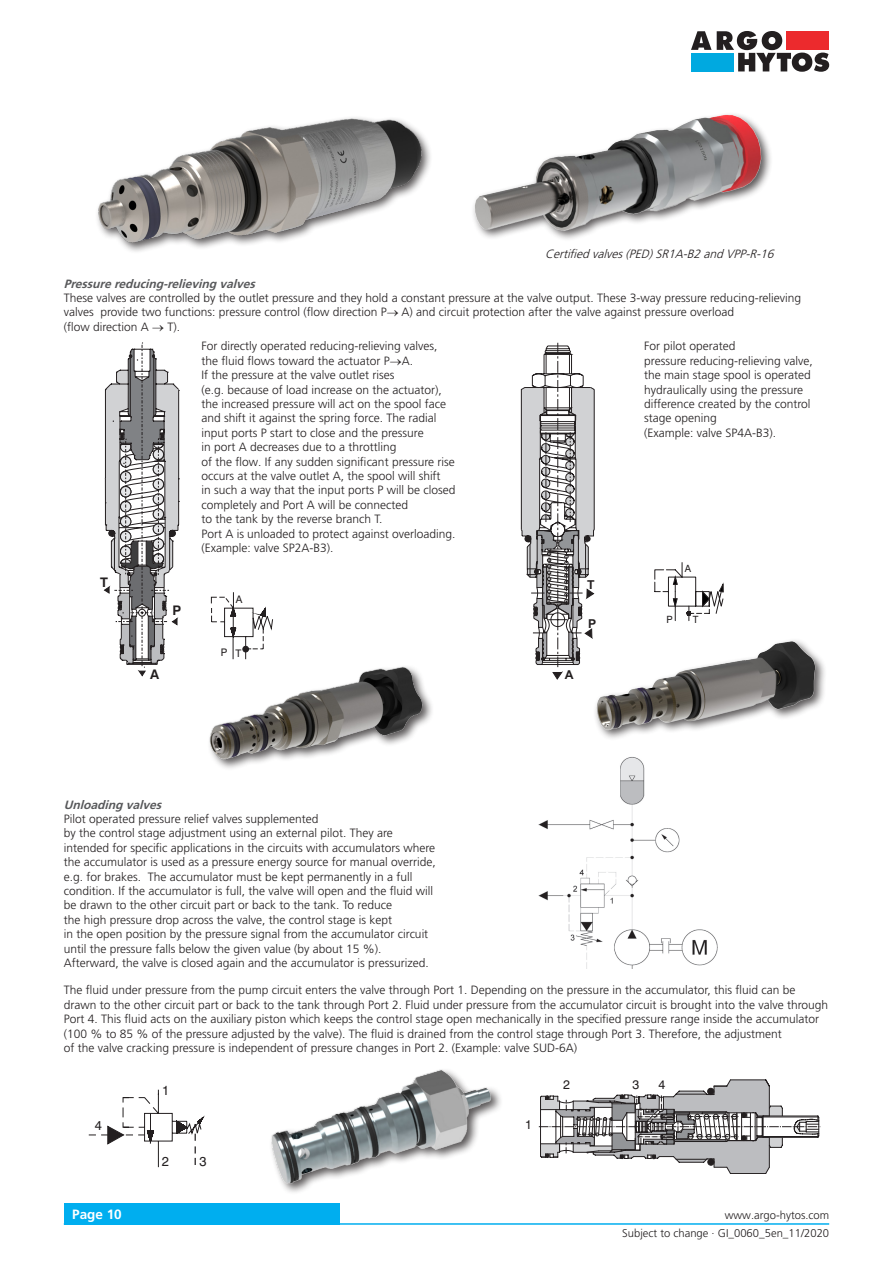
<style>
.page{position:relative;width:893px;height:1263px;background:#fff}
.page>*{position:absolute;margin:0;border:0;box-sizing:border-box;transform-origin:0 0}
.t1{font:700 13.5px "Frutiger LT Pro";color:#fff}
.t2{font:700 13.2px "Swiss 721 BTCE";color:#231f20}
.t3{font:13.05px "Swiss 721 BTCE";color:#231f20}
.t4{font:12.6px "Swiss 721 BTCE";color:#231f20}
.t5{font:700 12.3px "Arial";color:#231f20}
._06_Text{font:300 12px/14.4px "Frutiger LT Pro";color:#231f20}
._05_Subline_Copytext{font:italic 700 12px "Frutiger LT Pro";color:#57585a}
._06_Text_15__R{font:italic 300 12px "Frutiger LT Pro";color:#231f20}
.t6{font:300 11.25px "Frutiger LT Pro";color:#231f20}
.t7{font:10.5px "Swiss 721 BTCE";color:#231f20}
.t8{font:9.9px "Swiss 721 BTCE";color:#231f20}
</style>
<div class="page">
<svg style="left:691px;top:31px;width:138px;height:41px"></svg>
<div style="left:95px;top:115px;width:338px;height:139px;background:#231f20;opacity:.75"></div>
<img style="left:95px;top:115px;width:326px;height:131px">
<img style="left:473px;top:114px;width:298px;height:125px">
<svg style="left:104px;top:343px;width:76px;height:333px"></svg>
<svg style="left:520px;top:342px;width:75px;height:337px"></svg>
<img style="left:209px;top:659px;width:223px;height:110px">
<img style="left:571px;top:628px;width:254px;height:111px">
<svg style="left:211px;top:592px;width:62px;height:67px"></svg>
<svg style="left:654px;top:562px;width:70px;height:59px"></svg>
<svg style="left:102px;top:1089px;width:103px;height:79px"></svg>
<svg style="left:539px;top:1079px;width:282px;height:95px"></svg>
<hr style="left:594px;top:1108px;width:1px;height:37px;background:#231f20">
<img style="left:271px;top:1069px;width:230px;height:123px">
<img style="left:538px;top:757px;width:180px;height:212px">
<div style="left:64px;top:1203px;width:276px;height:22px;background:#00aeef"></div>
<hr style="left:64px;top:1223px;width:765px;height:2px;background:#00aeef">
<p class="_06_Text_15__R" style="left:545px;top:247px;width:234px">Certifiedvalves(PED)SR1A-B2andVPP-R-16</p>
<p class="_05_Subline_Copytext" style="left:64px;top:276px;width:196px">Pressurereducing-relieving valves</p>
<p class="_06_Text" style="left:64px;top:291px;width:739px">These valves are controlled by the outlet pressure and they hold a constant pressure at the valve output. These 3-way pressure reducing-relieving valves provide two functions: pressure control (flow direction P→ A) and circuit protection after the valve against pressure overload<br>(flow direction A → T).</p>
<p class="_06_Text" style="left:201px;top:339px;width:238px">For directly operated reducing-relieving valves, the fluid flows toward the actuator P→A.</p>
<p class="_06_Text" style="left:201px;top:368px;width:194px">If the pressure at the valve outlet rises</p>
<p class="_06_Text" style="left:201px;top:382px;width:246px">(e.g. because of load increase on the actuator), the increased pressure will act on the spool face and shift it against the spring force. The radial input ports P start to close and the pressure</p>
<p class="_06_Text" style="left:201px;top:440px;width:196px">in port A decreases due to a throttling</p>
<p class="_06_Text" style="left:201px;top:454px;width:255px">of the flow. If any sudden significant pressure rise occurs at the valve outlet A, the spool will shift</p>
<p class="_06_Text" style="left:201px;top:483px;width:256px">in such a way that the input ports P will be closed completely and Port A will be connected</p>
<p class="_06_Text" style="left:201px;top:512px;width:183px">to the tank by the reverse branch T.</p>
<p class="_06_Text" style="left:201px;top:526px;width:256px">Port A is unloaded to protect against overloading. (Example: valve SP2A-B3).</p>
<p class="_06_Text" style="left:644px;top:339px;width:93px">For pilot operated</p>
<p class="_06_Text" style="left:644px;top:353px;width:170px">pressure reducing-relieving valve,</p>
<p class="_06_Text" style="left:644px;top:368px;width:168px">the main stage spool is operated hydraulically using the pressure difference created by the control</p>
<p class="_06_Text" style="left:644px;top:411px;width:74px">stage opening</p>
<p class="_06_Text" style="left:644px;top:425px;width:134px">(Example: valve SP4A-B3).</p>
<p class="t2" style="left:100px;top:573px;width:9px">T</p>
<p class="t5" style="left:587px;top:578px;width:9px">T</p>
<p class="t5" style="left:588px;top:617px;width:10px">P</p>
<p class="t7" style="left:236px;top:593px;width:8px">A</p>
<p class="t2" style="left:172px;top:601px;width:10px">P</p>
<p class="t2" style="left:150px;top:665px;width:11px">A</p>
<p class="t7" style="left:221px;top:646px;width:22px">P T</p>
<p class="t5" style="left:565px;top:668px;width:10px">A</p>
<p class="t8" style="left:685px;top:562px;width:8px">A</p>
<p class="t8" style="left:667px;top:613px;width:8px">P</p>
<p class="t8" style="left:693px;top:613px;width:7px">T</p>
<p class="_05_Subline_Copytext" style="left:64px;top:797px;width:103px">Unloading valves</p>
<p class="_06_Text" style="left:64px;top:812px;width:256px">Pilot operated pressure relief valves supplemented</p>
<p class="_06_Text" style="left:64px;top:826px;width:374px">by the control stage adjustment using an external pilot. They are intended for specific applications in the circuits with accumulators where the accumulator is used as a pressure energy source for manual override, e.g. for brakes. The accumulator must be kept permanently in a full condition. If the accumulator is full, the valve will open and the fluid will be drawn to the other circuit part or back to the tank. To reduce</p>
<p class="_06_Text" style="left:64px;top:912px;width:330px">the high pressure drop across the valve, the control stage is kept</p>
<p class="_06_Text" style="left:64px;top:927px;width:366px">in the open position by the pressure signal from the accumulator circuit until the pressure falls below the given value (by about 15 %).<br>Afterward, the valve is closed again and the accumulator is pressurized.</p>
<p class="_06_Text" style="left:64px;top:983px;width:766px">The fluid under pressure from the pump circuit enters the valve through Port 1. Depending on the pressure in the accumulator, this fluid can be drawn to the other circuit part or back to the tank through Port 2. Fluid under pressure from the accumulator circuit is brought into the valve through Port 4. This fluid acts on the auxiliary piston which keeps the control stage open mechanically in the specified pressure range inside the accumulator (100 % to 85 % of the pressure adjusted by the valve). The fluid is drained from the control stage through Port 3. Therefore, the adjustment</p>
<p class="_06_Text" style="left:64px;top:1041px;width:515px">of the valve cracking pressure is independent of pressure changes in Port 2. (Example: valve SUD-6A)</p>
<p class="t3" style="left:95px;top:1117px;width:9px">4</p>
<p class="t3" style="left:162px;top:1081px;width:9px">1</p>
<p class="t3" style="left:162px;top:1153px;width:9px">2</p>
<p class="t3" style="left:199px;top:1153px;width:9px">3</p>
<p class="t4" style="left:525px;top:1116px;width:8px">1</p>
<p class="t4" style="left:563px;top:1076px;width:8px">2</p>
<p class="t4" style="left:633px;top:1076px;width:8px">3</p>
<p class="t4" style="left:659px;top:1076px;width:8px">4</p>
<p class="t1" style="left:72px;top:1207px;width:51px">Page 10</p>
<p class="t6" style="left:725px;top:1209px;width:106px">www.argo-hytos.com</p>
<p class="t6" style="left:622px;top:1226px;width:208px">Subject to change · GI_0060_5en_11/2020</p>
</div>
